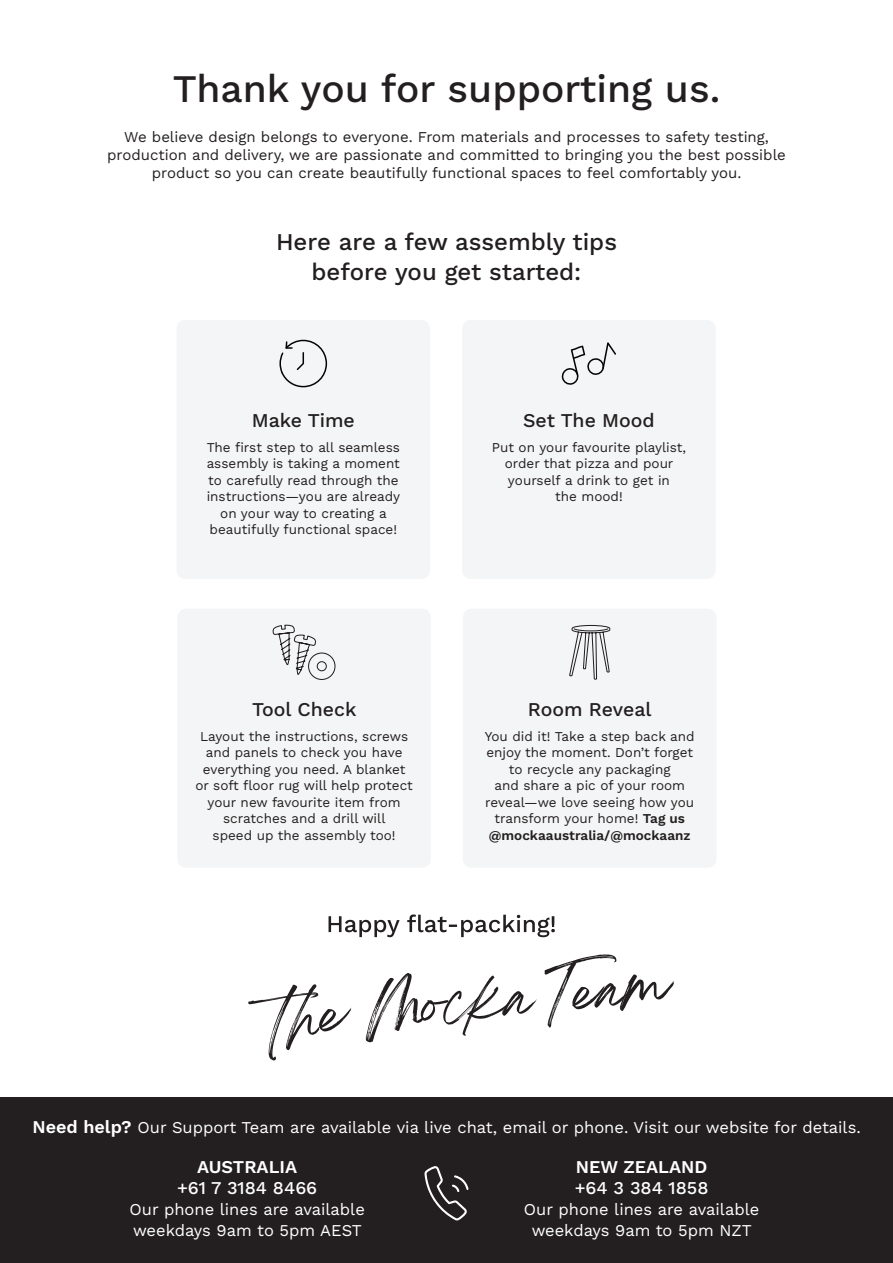
<style>
.page{position:relative;width:893px;height:1263px;background:#fff}
.page>*{position:absolute;margin:0;border:0;box-sizing:border-box;transform-origin:0 0}
.t1{font:49.8px "Breathing Personal Use";color:#231f20}
.t2{font:500 39px "Work Sans";color:#231f20}
.t3{font:500 24px/30px "Work Sans";color:#231f20;text-align:center}
.t4{font:500 19.5px "Work Sans";color:#231f20}
.t5{font:500 18px "Work Sans";color:#fff}
.t6{font:600 18px "Work Sans";color:#fff}
.t7{font:16.5px/21px "Work Sans";color:#fff}
.t8{font:15px/18px "Work Sans";color:#231f20;text-align:center}
.t9{font:13.5px/16.5px "Work Sans";color:#231f20;text-align:center}
.s1{font-weight:600}
.s2{font-weight:600;font-size:18px}
</style>
<div class="page">
<div style="left:177px;top:320px;width:253px;height:259px;background:#f4f5f6;border-radius:9px"></div>
<svg style="left:279px;top:339px;width:49px;height:49px"></svg>
<div style="left:177px;top:609px;width:254px;height:259px;background:#f4f5f6;border-radius:9px"></div>
<svg style="left:272px;top:624px;width:64px;height:56px"></svg>
<div style="left:463px;top:609px;width:253px;height:259px;background:#f4f5f6;border-radius:9px"></div>
<svg style="left:569px;top:625px;width:42px;height:55px"></svg>
<div style="left:462px;top:320px;width:254px;height:259px;background:#f4f5f6;border-radius:9px"></div>
<svg style="left:561px;top:342px;width:55px;height:43px"></svg>
<div style="left:0;top:1097px;width:893px;height:166px;background:#231f20"></div>
<svg style="left:329px;top:914px;width:226px;height:23px"></svg>
<svg style="left:424px;top:1166px;width:44px;height:54px"></svg>
<h2 class="t2" style="left:173px;top:59px;width:549px">Thank you for supporting us.</h2>
<p class="t8" style="left:107px;top:127px;width:680px">We believe design belongs to everyone. From materials and processes to safety testing, production and delivery, we are passionate and committed to bringing you the best possible product so you can create beautifully functional spaces to feel comfortably you.</p>
<h3 class="t3" style="left:276px;top:226px;width:342px">Here are a few assembly tips before you get started:</h3>
<h3 class="t4" style="left:252px;top:406px;width:105px">Make Time</h3>
<p class="t9" style="left:207px;top:439px;width:195px">The first step to all seamless assembly is taking a moment to carefully read through the instructions—you are already on your way to creating a beautifully functional space!</p>
<h3 class="t4" style="left:252px;top:694px;width:106px">Tool Check</h3>
<p class="t9" style="left:195px;top:727px;width:219px">Layout the instructions, screws and panels to check you have everything you need. A blanket or soft floor rug will help protect your new favourite item from scratches and a drill will<br>speed up the assembly too!</p>
<h3 class="t4" style="left:523px;top:406px;width:133px">Set The Mood</h3>
<p class="t9" style="left:492px;top:439px;width:196px">Put on your favourite playlist, order that pizza and pour yourself a drink to get in<br>the mood!</p>
<h3 class="t4" style="left:528px;top:694px;width:125px">Room Reveal</h3>
<p class="t9" style="left:485px;top:727px;width:212px">You did it! Take a step back and enjoy the moment. Don’t forget to recycle any packaging<br>and share a pic of your room reveal—we love seeing how you transform your home! <span class="s1">Tag us @mockaaustralia/@mockaanz</span></p>
<h1 class="t1" style="left:267px;top:1004px;width:402px;rotate:-5deg">the Mock a Team</h1>
<p class="t7" style="left:33px;top:1116px;width:830px"><span class="s2">Need help?</span> Our Support Team are available via live chat, email or phone. Visit our website for details.</p>
<h3 class="t6" style="left:197px;top:1154px;width:101px">AUSTRALIA</h3>
<h3 class="t5" style="left:177px;top:1175px;width:142px">+61 7 3184 8466</h3>
<p class="t7" style="left:130px;top:1198px;width:237px">Our phone lines are available weekdays 9am to 5pm AEST</p>
<h3 class="t6" style="left:576px;top:1154px;width:133px">NEW ZEALAND</h3>
<h3 class="t5" style="left:575px;top:1175px;width:135px">+64 3 384 1858</h3>
<p class="t7" style="left:524px;top:1198px;width:237px;text-align:center">Our phone lines are available weekdays 9am to 5pm NZT</p>
</div>
